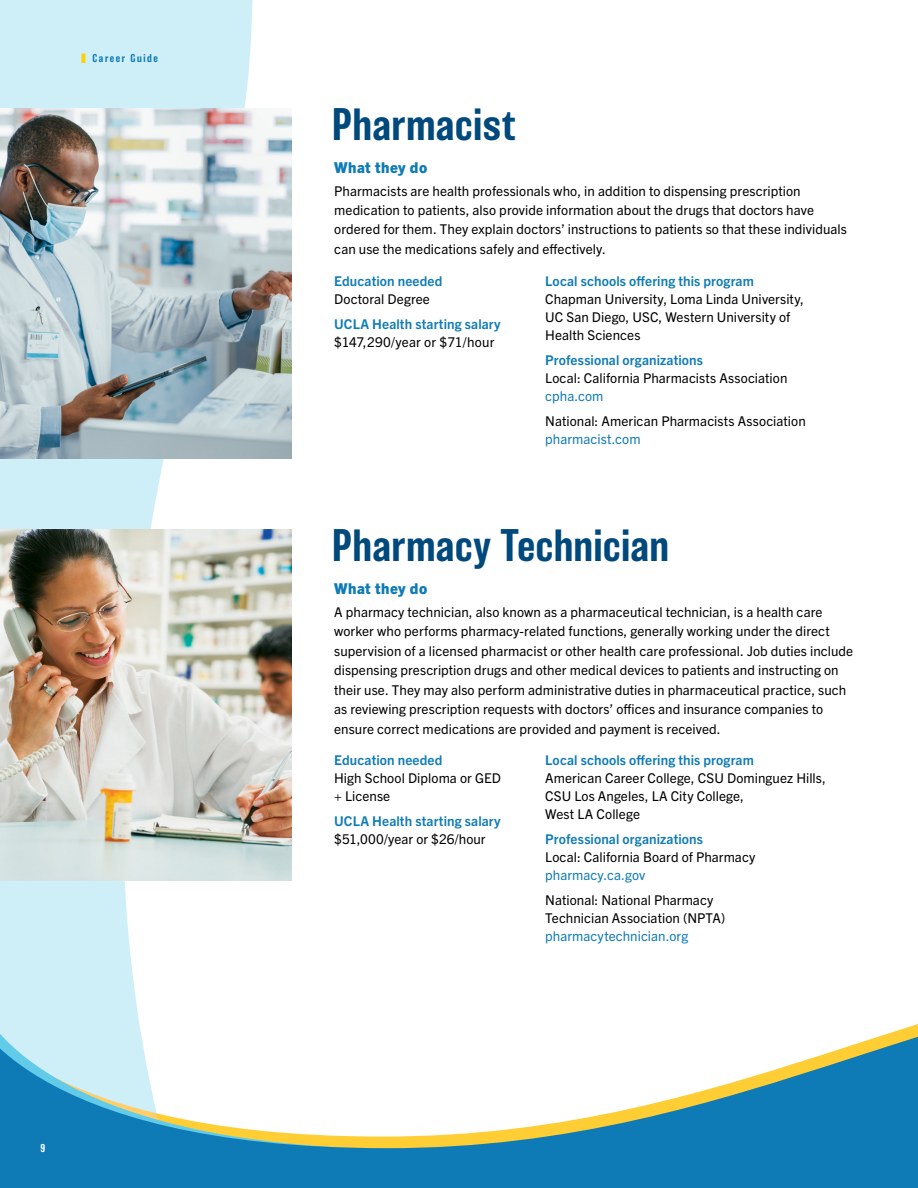
<style>
.page{position:relative;width:918px;height:1188px;background:#fff}
.page>*{position:absolute;margin:0;border:0;box-sizing:border-box;transform-origin:0 0}
.t1{font:500 42px "Balboa";letter-spacing:.02em;color:#00497c}
.t2{font:800 15px "Trade Gothic Next LT Pro";letter-spacing:.03em;color:#0f7bb6}
.t3{font:13.5px/19.5px "Trade Gothic Next LT Pro";letter-spacing:.005em;color:#000}
.t4{font:700 13.5px "Trade Gothic Next LT Pro";letter-spacing:.01em;color:#0f7bb6}
.t5{font:13.5px "Trade Gothic Next LT Pro";letter-spacing:.005em;color:#0f7bb6}
.t6{font:500 10.5px "Balboa";letter-spacing:.15em;color:#0f7bb6}
.t7{font:500 10.5px "Balboa";color:#fff}
.s1{font-family:"Interstate";font-weight:900;font-size:13.5px;color:#ffd100}
</style>
<div class="page">
<svg style="left:0;top:0;width:253px;height:950px;fill:#cfeff8"></svg>
<svg style="left:0;top:950px;width:131px;height:9px"></svg>
<svg style="left:0;top:963px;width:918px;height:225px"></svg>
<img style="left:0;top:108px;width:291px;height:351px">
<img style="left:0;top:529px;width:291px;height:351px">
<p class="t6" style="left:81px;top:52px;width:79px"><span class="s1">I</span> Career Guide</p>
<p class="t7" style="left:40px;top:1143px;width:6px">9</p>
<h1 class="t1" style="left:332px;top:101px;width:185px">Pharmacist</h1>
<p class="t2" style="left:334px;top:157px;width:95px">What they do</p>
<p class="t3" style="left:334px;top:180px;width:514px">Pharmacists are health professionals who, in addition to dispensing prescription medication to patients, also provide information about the drugs that doctors have ordered for them. They explain doctors’ instructions to patients so that these individuals can use the medications safely and effectively.</p>
<p class="t4" style="left:334px;top:272px;width:110px">Education needed</p>
<p class="t3" style="left:334px;top:289px;width:97px">Doctoral Degree</p>
<p class="t4" style="left:334px;top:315px;width:168px">UCLA Health starting salary</p>
<p class="t3" style="left:334px;top:331px;width:162px">$147,290/year or $71/hour</p>
<p class="t4" style="left:545px;top:272px;width:210px">Local schools offering this program</p>
<p class="t3" style="left:545px;top:289px;width:260px;line-height:18px">Chapman University, Loma Linda University,<br>UC San Diego, USC, Western University of<br>Health Sciences</p>
<p class="t4" style="left:545px;top:351px;width:159px">Professional organizations</p>
<p class="t3" style="left:545px;top:367px;width:244px">Local: California Pharmacists Association</p>
<p class="t5" style="left:545px;top:387px;width:60px">cpha.com</p>
<p class="t3" style="left:545px;top:410px;width:262px">National: American Pharmacists Association</p>
<p class="t5" style="left:545px;top:429px;width:97px">pharmacist.com</p>
<h1 class="t1" style="left:332px;top:522px;width:338px">Pharmacy Technician</h1>
<p class="t2" style="left:334px;top:578px;width:95px">What they do</p>
<p class="t3" style="left:334px;top:601px;width:521px">A pharmacy technician, also known as a pharmaceutical technician, is a health care worker who performs pharmacy-related functions, generally working under the direct supervision of a licensed pharmacist or other health care professional. Job duties include dispensing prescription drugs and other medical devices to patients and instructing on their use. They may also perform administrative duties in pharmaceutical practice, such as reviewing prescription requests with doctors’ offices and insurance companies to ensure correct medications are provided and payment is received.</p>
<p class="t4" style="left:334px;top:751px;width:110px">Education needed</p>
<p class="t3" style="left:334px;top:769px;width:168px;line-height:18px">High School Diploma or GED + License</p>
<p class="t4" style="left:334px;top:812px;width:168px">UCLA Health starting salary</p>
<p class="t3" style="left:334px;top:829px;width:153px">$51,000/year or $26/hour</p>
<p class="t4" style="left:545px;top:751px;width:210px">Local schools offering this program</p>
<p class="t3" style="left:545px;top:769px;width:282px;line-height:18px">American Career College, CSU Dominguez Hills,<br>CSU Los Angeles, LA City College,<br>West LA College</p>
<p class="t4" style="left:545px;top:830px;width:159px">Professional organizations</p>
<p class="t3" style="left:545px;top:847px;width:212px">Local: California Board of Pharmacy</p>
<p class="t5" style="left:545px;top:866px;width:102px">pharmacy.ca.gov</p>
<p class="t3" style="left:545px;top:890px;width:182px;line-height:18px">National: National Pharmacy<br>Technician Association (NPTA)</p>
<p class="t5" style="left:545px;top:927px;width:145px">pharmacytechnician.org</p>
</div>
